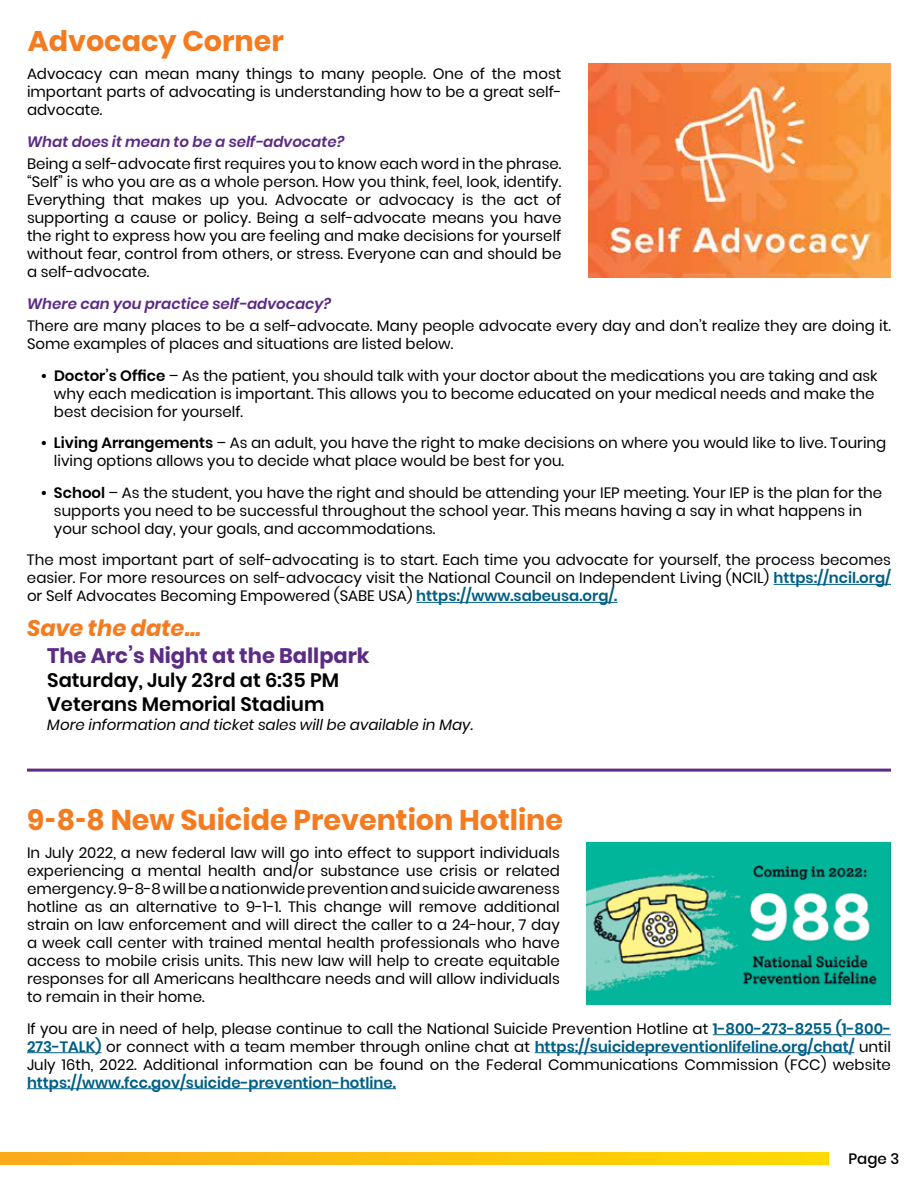
<style>
.page{position:relative;width:918px;height:1188px;background:#fff}
.page>*{position:absolute;margin:0;border:0;box-sizing:border-box;transform-origin:0 0}
.t1{font:700 28.5px "Poppins";color:#f47b20}
.t2{font:italic 700 22.5px "Poppins";color:#f47b20}
.t3{font:700 21px "Poppins";color:#5c2b85}
.t4{font:600 19.5px/24px "Poppins";color:#000}
.t5{font:15px/18px "Poppins";color:#000;text-align:justify}
.t6{font:italic 600 15px "Poppins";color:#5c2b85}
.t7{font:italic 15px "Poppins";color:#000}
.t8{font:600 15px "Poppins";color:#005f84}
.t9{font:500 15px "Poppins";color:#000}
.s1{font-weight:600}
.s2{font-weight:600;color:#005f84}
</style>
<div class="page">
<svg style="left:0;top:1153px;width:828px;height:11px;background:#fdc10c"></svg>
<hr style="left:774px;top:584px;width:117px;height:1px;background:#005f84">
<hr style="left:416px;top:602px;width:201px;height:1px;background:#005f84">
<hr style="left:713px;top:1034px;width:178px;height:1px;background:#005f84">
<hr style="left:27px;top:1052px;width:75px;height:1px;background:#005f84">
<hr style="left:535px;top:1052px;width:319px;height:1px;background:#005f84">
<hr style="left:27px;top:1088px;width:369px;height:1px;background:#005f84">
<img style="left:588px;top:64px;width:303px;height:214px">
<img style="left:587px;top:842px;width:303px;height:162px">
<hr style="left:27px;top:769px;width:864px;height:3px;background:#5c2b85">
<h1 class="t1" style="left:28px;top:24px;width:257px">Advocacy Corner</h1>
<p class="t5" style="left:27px;top:65px;width:536px">Advocacy can mean many things to many people. One of the most important parts of advocating is understanding how to be a great self&shy;advocate.</p>
<p class="t6" style="left:27px;top:133px;width:319px">What does it mean to be a self-advocate?</p>
<p class="t5" style="left:27px;top:155px;width:536px">Being a self-advocate first requires you to know each word in the phrase. “Self” is who you are as a whole person. How you think, feel, look, identify.<br>Everything that makes up you. Advocate or advocacy is the act of supporting a cause or policy. Being a self-advocate means you have the right to express how you are feeling and make decisions for yourself without fear, control from others, or stress. Everyone can and should be a self-advocate.</p>
<p class="t6" style="left:27px;top:295px;width:306px">Where can you practice self-advocacy?</p>
<p class="t5" style="left:27px;top:317px;width:866px">There are many places to be a self-advocate. Many people advocate every day and don’t realize they are doing it.<br>Some examples of places and situations are listed below.</p>
<p class="t5" style="left:54px;top:367px;width:825px;text-align:left;text-indent:-13px"><span class="s1">• Doctor’s Office</span> – As the patient, you should talk with your doctor about the medications you are taking and ask why each medication is important. This allows you to become educated on your medical needs and make the best decision for yourself.</p>
<p class="t5" style="left:54px;top:434px;width:834px;text-indent:-13px"><span class="s1">• Living Arrangements</span> – As an adult, you have the right to make decisions on where you would like to live. Touring living options allows you to decide what place would be best for you.</p>
<p class="t5" style="left:54px;top:484px;width:830px;text-align:left;text-indent:-13px"><span class="s1">• School</span> – As the student, you have the right and should be attending your IEP meeting. Your IEP is the plan for the supports you need to be successful throughout the school year. This means having a say in what happens in your school day, your goals, and accommodations.</p>
<p class="t5" style="left:27px;top:551px;width:865px">The most important part of self-advocating is to start. Each time you advocate for yourself, the process becomes easier. For more resources on self-advocacy visit the National Council on Independent Living (NCIL) <span class="s2">https://ncil.org/ </span>or Self Advocates Becoming Empowered (SABE USA) <span class="s2">https://www.sabeusa.org/.</span></p>
<h2 class="t2" style="left:27px;top:615px;width:175px">Save the date...</h2>
<h3 class="t3" style="left:47px;top:643px;width:324px">The Arc’s Night at the Ballpark</h3>
<h3 class="t4" style="left:47px;top:668px;width:294px">Saturday, July 23rd at 6:35 PM<br>Veterans Memorial Stadium</h3>
<p class="t7" style="left:47px;top:716px;width:427px">More information and ticket sales will be available in May.</p>
<h1 class="t1" style="left:27px;top:803px;width:538px">9-8-8 New Suicide Prevention Hotline</h1>
<p class="t5" style="left:27px;top:844px;width:534px">In July 2022, a new federal law will go into effect to support individuals experiencing a mental health and/or substance use crisis or related emergency. 9-8-8 will be a nationwide prevention and suicide awareness hotline as an alternative to 9-1-1. This change will remove additional strain on law enforcement and will direct the caller to a 24-hour, 7 day a week call center with trained mental health professionals who have access to mobile crisis units. This new law will help to create equitable responses for all Americans healthcare needs and will allow individuals to remain in their home.</p>
<p class="t5" style="left:27px;top:1019px;width:866px">If you are in need of help, please continue to call the National Suicide Prevention Hotline at <span class="s2">1-800-273-8255 (1-800- 273-TALK)</span> or connect with a team member through online chat at <span class="s2">https://suicidepreventionlifeline.org/chat/</span> until July 16th, 2022. Additional information can be found on the Federal Communications Commission (FCC) website</p>
<p class="t8" style="left:27px;top:1074px;width:371px">https://www.fcc.gov/suicide-prevention-hotline.</p>
<p class="t9" style="left:848px;top:1150px;width:52px">Page 3</p>
</div>
